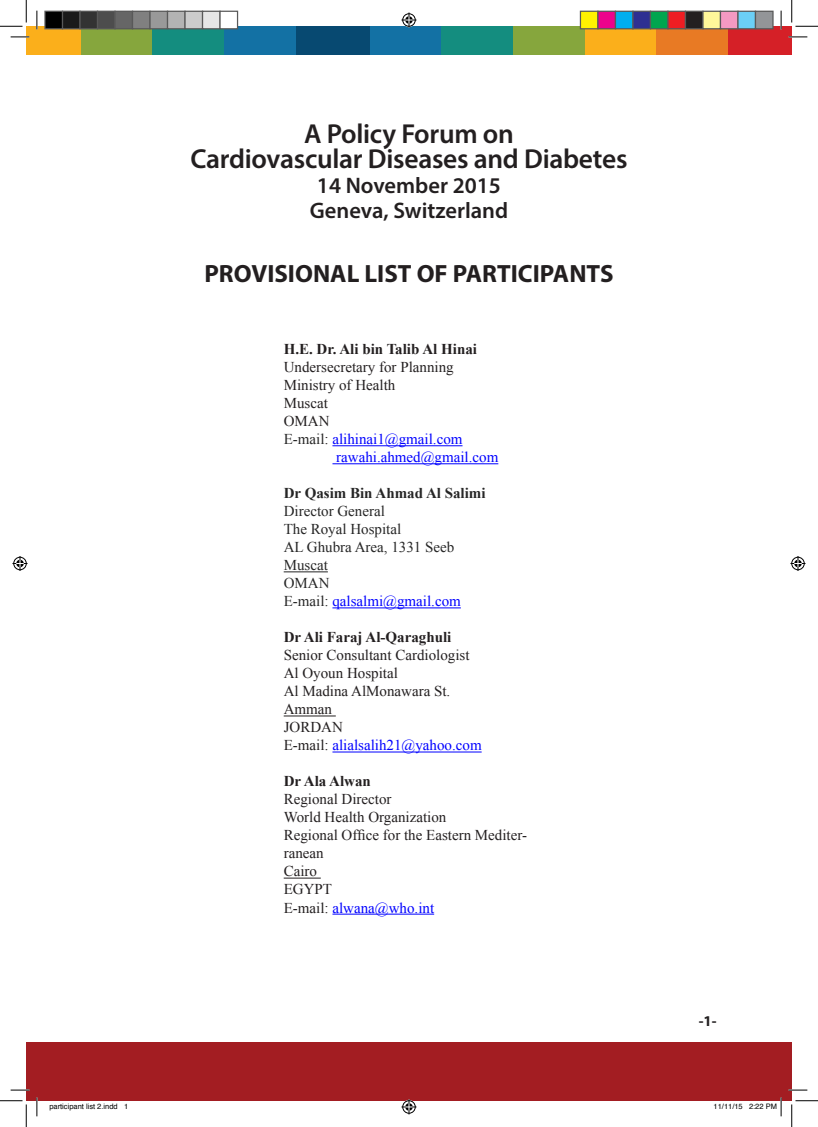
<style>
.page{position:relative;width:818px;height:1127px;background:#fff}
.page>*{position:absolute;margin:0;border:0;box-sizing:border-box;transform-origin:0 0}
.t1{font:600 27.5px "Myriad Pro";letter-spacing:-.01em;color:#231f20}
.t2{font:700 25px "Myriad Pro";color:#231f20}
.t3{font:600 22.5px/25px "Myriad Pro";color:#231f20;text-align:center}
.t4{font:15px "Times New Roman";color:#231f20}
.t5{font:15px "Times New Roman";color:#00f}
.t6{font:15px "Times New Roman";color:#262626}
.t7{font:700 15px "Times New Roman";color:#231f20}
.t8{font:700 15px "Times New Roman";color:#262626}
.t9{font:700 15px "Myriad Pro";color:#231f20}
.t10{font:7.5px "Helvetica";color:#000}
.s1{color:#262626}
.s2{color:#231f20}
</style>
<div class="page">
<div style="left:298px;top:26px;width:72px;height:29px;background:#074971"></div>
<div style="left:370px;top:26px;width:72px;height:29px;background:#1371a4"></div>
<div style="left:441px;top:26px;width:72px;height:29px;background:#148d7f"></div>
<div style="left:513px;top:26px;width:72px;height:29px;background:#86a63d"></div>
<div style="left:585px;top:26px;width:72px;height:29px;background:#fbaf1b"></div>
<div style="left:656px;top:26px;width:72px;height:29px;background:#e87a24"></div>
<div style="left:728px;top:26px;width:64px;height:29px;background:#d52027"></div>
<div style="left:296px;top:26px;width:71px;height:29px;background:#074971"></div>
<div style="left:224px;top:26px;width:72px;height:29px;background:#1371a4"></div>
<div style="left:152px;top:26px;width:72px;height:29px;background:#148d7f"></div>
<div style="left:81px;top:26px;width:71px;height:29px;background:#86a63d"></div>
<div style="left:26px;top:26px;width:55px;height:29px;background:#fbaf1b"></div>
<div style="left:26px;top:1041px;width:766px;height:59px;background:#a31d22"></div>
<hr style="left:332px;top:445px;width:130px;height:1px;background:#00f">
<hr style="left:332px;top:463px;width:166px;height:1px;background:#00f">
<hr style="left:284px;top:571px;width:44px;height:1px;background:#262626">
<hr style="left:332px;top:607px;width:129px;height:1px;background:#00f">
<hr style="left:284px;top:715px;width:52px;height:1px;background:#231f20">
<hr style="left:332px;top:751px;width:150px;height:1px;background:#00f">
<hr style="left:284px;top:877px;width:37px;height:1px;background:#231f20">
<hr style="left:332px;top:913px;width:102px;height:1px;background:#00f">
<svg style="left:11px;top:36px;width:18px;height:2px"></svg>
<svg style="left:788px;top:36px;width:19px;height:2px"></svg>
<svg style="left:11px;top:1089px;width:18px;height:1px"></svg>
<svg style="left:788px;top:1089px;width:19px;height:1px"></svg>
<svg style="left:36px;top:11px;width:2px;height:18px"></svg>
<svg style="left:36px;top:1097px;width:2px;height:18px"></svg>
<svg style="left:780px;top:11px;width:2px;height:18px"></svg>
<svg style="left:0;top:0;width:27px;height:27px"></svg>
<svg style="left:0;top:1100px;width:27px;height:26px"></svg>
<svg style="left:791px;top:0;width:27px;height:27px"></svg>
<svg style="left:791px;top:1100px;width:27px;height:26px"></svg>
<svg style="left:401px;top:13px;width:15px;height:15px"></svg>
<svg style="left:401px;top:1099px;width:15px;height:15px"></svg>
<svg style="left:13px;top:556px;width:15px;height:15px"></svg>
<svg style="left:790px;top:556px;width:15px;height:15px"></svg>
<div style="left:45px;top:11px;width:18px;height:18px;background:#000"></div>
<div style="left:44px;top:11px;width:19px;height:18px;border:1px solid #595959"></div>
<div style="left:63px;top:11px;width:17px;height:18px;background:#1a1a1a"></div>
<div style="left:62px;top:11px;width:19px;height:18px;border:1px solid #595959"></div>
<div style="left:80px;top:11px;width:18px;height:18px;background:#333"></div>
<div style="left:79px;top:11px;width:19px;height:18px;border:1px solid #595959"></div>
<div style="left:98px;top:11px;width:17px;height:18px;background:#4d4d4d"></div>
<div style="left:97px;top:11px;width:19px;height:18px;border:1px solid #595959"></div>
<div style="left:115px;top:11px;width:18px;height:18px;background:#666"></div>
<div style="left:114px;top:11px;width:19px;height:18px;border:1px solid #595959"></div>
<div style="left:133px;top:11px;width:17px;height:18px;background:#808080"></div>
<div style="left:132px;top:11px;width:19px;height:18px;border:1px solid #595959"></div>
<div style="left:150px;top:11px;width:18px;height:18px;background:#999"></div>
<div style="left:149px;top:11px;width:19px;height:18px;border:1px solid #595959"></div>
<div style="left:168px;top:11px;width:17px;height:18px;background:#b3b3b3"></div>
<div style="left:167px;top:11px;width:19px;height:18px;border:1px solid #595959"></div>
<div style="left:185px;top:11px;width:18px;height:18px;background:#ccc"></div>
<div style="left:184px;top:11px;width:19px;height:18px;border:1px solid #595959"></div>
<div style="left:203px;top:11px;width:17px;height:18px;background:#e6e6e6"></div>
<div style="left:202px;top:11px;width:19px;height:18px;border:1px solid #595959"></div>
<div style="left:220px;top:11px;width:18px;height:18px;background:#fff"></div>
<div style="left:219px;top:11px;width:19px;height:18px;border:1px solid #595959"></div>
<div style="left:580px;top:11px;width:18px;height:18px;background:#fff101"></div>
<div style="left:580px;top:11px;width:18px;height:18px;border:1px solid #595959"></div>
<div style="left:598px;top:11px;width:17px;height:18px;background:#ed028c"></div>
<div style="left:597px;top:11px;width:19px;height:18px;border:1px solid #595959"></div>
<div style="left:615px;top:11px;width:18px;height:18px;background:#00aeef"></div>
<div style="left:615px;top:11px;width:18px;height:18px;border:1px solid #595959"></div>
<div style="left:633px;top:11px;width:17px;height:18px;background:#2e3092"></div>
<div style="left:632px;top:11px;width:19px;height:18px;border:1px solid #595959"></div>
<div style="left:650px;top:11px;width:18px;height:18px;background:#00a54f"></div>
<div style="left:650px;top:11px;width:18px;height:18px;border:1px solid #595959"></div>
<div style="left:668px;top:11px;width:17px;height:18px;background:#ee1d23"></div>
<div style="left:667px;top:11px;width:19px;height:18px;border:1px solid #595959"></div>
<div style="left:685px;top:11px;width:18px;height:18px;background:#231f20"></div>
<div style="left:685px;top:11px;width:18px;height:18px;border:1px solid #595959"></div>
<div style="left:703px;top:11px;width:17px;height:18px;background:#fff79a"></div>
<div style="left:702px;top:11px;width:19px;height:18px;border:1px solid #595959"></div>
<div style="left:720px;top:11px;width:18px;height:18px;background:#f499c2"></div>
<div style="left:720px;top:11px;width:18px;height:18px;border:1px solid #595959"></div>
<div style="left:738px;top:11px;width:17px;height:18px;background:#6bcff6"></div>
<div style="left:737px;top:11px;width:19px;height:18px;border:1px solid #595959"></div>
<div style="left:755px;top:11px;width:18px;height:18px;background:#939598"></div>
<div style="left:755px;top:11px;width:18px;height:18px;border:1px solid #595959"></div>
<svg style="left:749px;top:1097px;width:33px;height:18px"></svg>
<p class="t1" style="left:304px;top:116px;width:211px">A Policy Forum on</p>
<p class="t3" style="left:310px;top:172px;width:200px">14 November 2015<br>Geneva, Switzerland</p>
<p class="t1" style="left:190px;top:141px;width:438px">Cardiovascular Diseases and Diabetes</p>
<p class="t2" style="left:204px;top:257px;width:411px">PROVISIONAL LIST OF PARTICIPANTS</p>
<p class="t7" style="left:284px;top:338px;width:195px">H E. . Dr. Ali bin Talib Al Hinai</p>
<p class="t4" style="left:284px;top:357px;width:171px">Undersecretary for Planning</p>
<p class="t4" style="left:284px;top:375px;width:113px">Ministry of Health</p>
<p class="t4" style="left:284px;top:393px;width:46px">Muscat</p>
<p class="t4" style="left:284px;top:411px;width:47px">OMAN</p>
<p class="t5" style="left:284px;top:429px;width:180px"><span class="s1">E-mail</span><span class="s2">:</span> alihinai @1 gmail.com</p>
<p class="t5" style="left:336px;top:447px;width:164px">rawahi.ahmed@gmail.com</p>
<p class="t8" style="left:284px;top:482px;width:203px">Dr Qasim Bin Ahmad Al Salimi</p>
<p class="t6" style="left:284px;top:501px;width:103px">Director General</p>
<p class="t6" style="left:284px;top:519px;width:119px">The Royal Hospital</p>
<p class="t6" style="left:284px;top:537px;width:172px">AL Ghubra Area, 1331 Seeb</p>
<p class="t6" style="left:284px;top:555px;width:46px">Muscat</p>
<p class="t6" style="left:284px;top:573px;width:47px">OMAN</p>
<p class="t5" style="left:284px;top:591px;width:179px"><span class="s1">E-mail:</span> qalsalmi@gmail.com</p>
<p class="t7" style="left:284px;top:626px;width:169px">Dr Ali Faraj Al-Qaraghuli</p>
<p class="t4" style="left:284px;top:645px;width:187px">Senior Consultant Cardiologist</p>
<p class="t4" style="left:284px;top:663px;width:116px">Al Oyoun Hospital</p>
<p class="t4" style="left:284px;top:681px;width:168px">Al Madina AlMonawara St.</p>
<p class="t4" style="left:284px;top:699px;width:50px">Amman</p>
<p class="t4" style="left:284px;top:717px;width:61px">JORDAN</p>
<p class="t5" style="left:284px;top:735px;width:199px"><span class="s2">E-mail:</span> alialsalih21@yahoo.com</p>
<p class="t7" style="left:284px;top:770px;width:89px">Dr Ala Alwan</p>
<p class="t4" style="left:284px;top:789px;width:109px">Regional Director</p>
<p class="t4" style="left:284px;top:807px;width:164px">World Health Organization</p>
<p class="t4" style="left:284px;top:843px;width:41px">ranean</p>
<p class="t4" style="left:284px;top:825px;width:245px">Regional Office for the Eastern Mediter-</p>
<p class="t4" style="left:284px;top:861px;width:35px">Cairo</p>
<p class="t4" style="left:284px;top:879px;width:50px">EGYPT</p>
<p class="t5" style="left:284px;top:897px;width:152px"><span class="s2">E-mail:</span> alwana@who.int</p>
<p class="t10" style="left:49px;top:1100px;width:70px">participant list 2.indd</p>
<p class="t10" style="left:124px;top:1100px;width:6px">1</p>
<p class="t9" style="left:699px;top:1010px;width:19px">-1-</p>
<p class="t10" style="left:713px;top:1100px;width:31px">11/11/15</p>
<p class="t10" style="left:749px;top:1100px;width:29px">2:22 PM</p>
</div>
